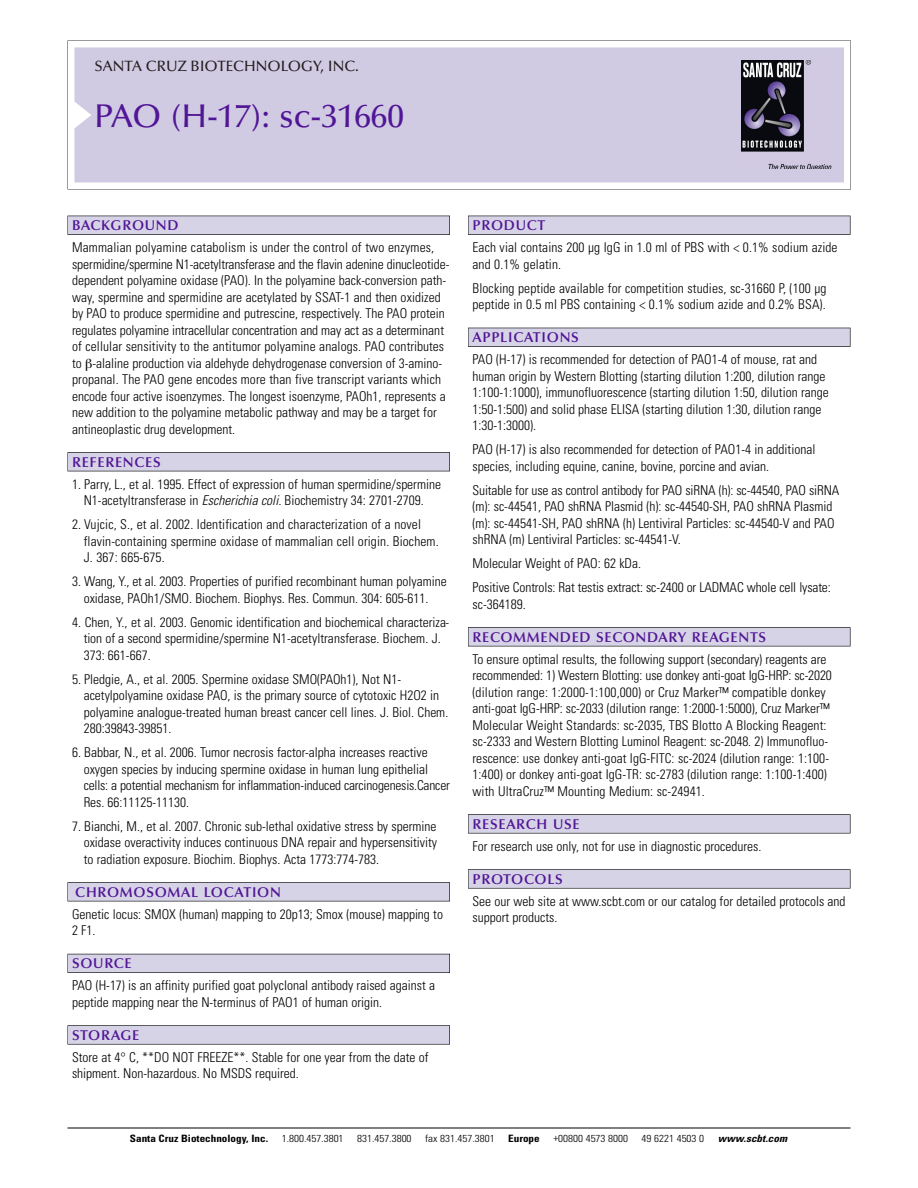
<style>
.page{position:relative;width:918px;height:1188px;background:#fff}
.page>*{position:absolute;margin:0;border:0;box-sizing:border-box;transform-origin:0 0}
.t1{font:500 33px "Optima";color:#511695}
.t2{font:500 15px "Optima";color:#231f20}
.t3{font:600 14.25px "Optima";letter-spacing:.05em;color:#511695}
.t4{font:300 condensed 13.5px/16.5px "Univers";color:#000}
.t5{font:300 condensed 10.2px "Univers";color:#000;scale:1.1 1}
.t6{font:700 condensed 10.2px "Univers";color:#000;scale:1.1 1}
.t7{font:italic 700 condensed 10.2px "Univers";letter-spacing:.005em;color:#000;scale:1.1 1}
.s1{font-style:italic}
</style>
<div class="page">
<svg style="left:68px;top:40px;width:783px;height:149px"></svg>
<div style="left:74px;top:47px;width:770px;height:135px;background:#d1cae3"></div>
<img style="left:741px;top:60px;width:90px;height:108px">
<div style="left:68px;top:216px;width:382px;height:19px;background:#525155"></div>
<div style="left:68px;top:216px;width:381px;height:18px;background:#d7d3e7"></div>
<div style="left:68px;top:452px;width:382px;height:19px;background:#525155"></div>
<div style="left:68px;top:453px;width:381px;height:18px;background:#d7d3e7"></div>
<div style="left:68px;top:882px;width:382px;height:19px;background:#545357"></div>
<div style="left:68px;top:883px;width:381px;height:18px;background:#d7d3e7"></div>
<div style="left:68px;top:954px;width:382px;height:19px;background:#54535a"></div>
<div style="left:68px;top:954px;width:381px;height:18px;background:#d7d3e7"></div>
<svg style="left:68px;top:1025px;width:382px;height:20px"></svg>
<div style="left:68px;top:1026px;width:381px;height:18px;background:#d7d3e7"></div>
<div style="left:468px;top:216px;width:382px;height:19px;background:#525155"></div>
<div style="left:468px;top:216px;width:382px;height:18px;background:#d7d3e7"></div>
<div style="left:468px;top:328px;width:382px;height:19px;background:#515055"></div>
<div style="left:468px;top:328px;width:382px;height:18px;background:#d7d3e7"></div>
<div style="left:468px;top:627px;width:382px;height:19px;background:#545357"></div>
<div style="left:468px;top:628px;width:382px;height:18px;background:#d7d3e7"></div>
<div style="left:468px;top:814px;width:382px;height:19px;background:#575759"></div>
<div style="left:468px;top:815px;width:382px;height:18px;background:#d7d3e7"></div>
<svg style="left:468px;top:869px;width:382px;height:20px"></svg>
<div style="left:468px;top:870px;width:382px;height:18px;background:#d7d3e7"></div>
<hr style="left:68px;top:1128px;width:782px;height:1px;background:#000">
<p class="t2" style="left:94px;top:61px;width:266px">SANTA CRUZ BIOTECHNOLOGY, INC.</p>
<h1 class="t1" style="left:94px;top:103px;width:311px">PAO (H-17): sc-31660</h1>
<p class="t3" style="left:72px;top:219px;width:108px">BACKGROUND</p>
<p class="t4" style="left:72px;top:240px;width:379px">Mammalian polyamine catabolism is under the control of two enzymes, spermidine/spermine N1-acetyltransferase and the flavin adenine dinucleotide&shy;dependent polyamine oxidase (PAO). In the polyamine back-conversion path&shy;way, spermine and spermidine are acetylated by SSAT-1 and then oxidized by PAO to produce spermidine and putrescine, respectively. The PAO protein regulates polyamine intracellular concentration and may act as a determinant of cellular sensitivity to the antitumor polyamine analogs. PAO contributes to -alaline production via aldehyde dehydrogenase conversion of 3-amino&shy;propanal. The PAO gene encodes more than five transcript variants which encode four active isoenzymes. The longest isoenzyme, PAOh1, represents a new addition to the polyamine metabolic pathway and may be a target for antineoplastic drug development.</p>
<p class="t3" style="left:72px;top:456px;width:90px">REFERENCES</p>
<p class="t4" style="left:72px;top:477px;width:371px;text-align:center">1. Parry, L., et al. 1995. Effect of expression of human spermidine/spermine<br>N1-acetyltransferase in <span class="s1">Escherichia coli.</span> Biochemistry 34: 2701-2709.</p>
<p class="t4" style="left:84px;top:517px;width:356px;text-indent:-12px">2. Vujcic, S., et al. 2002. Identification and characterization of a novel flavin-containing spermine oxidase of mammalian cell origin. Biochem.<br>J. 367: 665-675.</p>
<p class="t4" style="left:72px;top:574px;width:376px;text-align:center">3. Wang, Y., et al. 2003. Properties of purified recombinant human polyamine oxidase, PAOh1/SMO. Biochem. Biophys. Res. Commun. 304: 605-611.</p>
<p class="t4" style="left:84px;top:615px;width:367px;text-indent:-12px">4. Chen, Y., et al. 2003. Genomic identification and biochemical characteriza&shy;tion of a second spermidine/spermine N1-acetyltransferase. Biochem. J.<br>373: 661-667.</p>
<p class="t4" style="left:84px;top:672px;width:366px;text-indent:-12px">5. Pledgie, A., et al. 2005. Spermine oxidase SMO(PAOh1), Not N1- acetylpolyamine oxidase PAO, is the primary source of cytotoxic H2O2 in polyamine analogue-treated human breast cancer cell lines. J. Biol. Chem.<br>280:39843-39851.</p>
<p class="t4" style="left:84px;top:745px;width:368px;text-indent:-12px">6. Babbar, N., et al. 2006. Tumor necrosis factor-alpha increases reactive oxygen species by inducing spermine oxidase in human lung epithelial cells: a potential mechanism for inflammation-induced carcinogenesis.Cancer Res. 66:11125-11130.</p>
<p class="t4" style="left:84px;top:819px;width:355px;text-align:justify;text-indent:-12px">7. Bianchi, M., et al. 2007. Chronic sub-lethal oxidative stress by spermine oxidase overactivity induces continuous DNA repair and hypersensitivity to radiation exposure. Biochim. Biophys. Acta 1773:774-783.</p>
<p class="t3" style="left:75px;top:886px;width:207px">CHROMOSOMAL LOCATION</p>
<p class="t4" style="left:72px;top:907px;width:372px">Genetic locus: SMOX (human) mapping to 20p13; Smox (mouse) mapping to<br>2 F1.</p>
<p class="t3" style="left:72px;top:958px;width:61px">SOURCE</p>
<p class="t4" style="left:72px;top:978px;width:365px">PAO (H-17) is an affinity purified goat polyclonal antibody raised against a peptide mapping near the N-terminus of PAO1 of human origin.</p>
<p class="t3" style="left:72px;top:1029px;width:69px">STORAGE</p>
<p class="t4" style="left:72px;top:1050px;width:358px">Store at 4° C, **DO NOT FREEZE**. Stable for one year from the date of shipment. Non-hazardous. No MSDS required.</p>
<p class="t3" style="left:473px;top:219px;width:74px">PRODUCT</p>
<p class="t4" style="left:473px;top:240px;width:367px">Each vial contains 200 µg IgG in 1.0 ml of PBS with &lt; 0.1% sodium azide and 0.1% gelatin.</p>
<p class="t4" style="left:473px;top:281px;width:356px">Blocking peptide available for competition studies, sc-31660 P, (100 µg peptide in 0.5 ml PBS containing &lt; 0.1% sodium azide and 0.2% BSA).</p>
<p class="t3" style="left:473px;top:332px;width:108px">APPLICATIONS</p>
<p class="t4" style="left:473px;top:352px;width:358px">PAO (H-17) is recommended for detection of PAO1-4 of mouse, rat and human origin by Western Blotting (starting dilution 1:200, dilution range 1:100-1:1000), immunofluorescence (starting dilution 1:50, dilution range 1:50-1:500) and solid phase ELISA (starting dilution 1:30, dilution range 1:30-1:3000).</p>
<p class="t4" style="left:473px;top:442px;width:344px">PAO (H-17) is also recommended for detection of PAO1-4 in additional species, including equine, canine, bovine, porcine and avian.</p>
<p class="t4" style="left:473px;top:483px;width:368px">Suitable for use as control antibody for PAO siRNA (h): sc-44540, PAO siRNA (m): sc-44541, PAO shRNA Plasmid (h): sc-44540-SH, PAO shRNA Plasmid (m): sc-44541-SH, PAO shRNA (h) Lentiviral Particles: sc-44540-V and PAO shRNA (m) Lentiviral Particles: sc-44541-V.</p>
<p class="t4" style="left:473px;top:553px;width:360px;line-height:24px">Molecular Weight of PAO: 62 kDa.<br>Positive Controls: Rat testis extract: sc-2400 or LADMAC whole cell lysate:</p>
<p class="t4" style="left:473px;top:597px;width:55px">sc-364189.</p>
<p class="t3" style="left:473px;top:631px;width:295px">RECOMMENDED SECONDARY REAGENTS</p>
<p class="t4" style="left:473px;top:652px;width:361px">To ensure optimal results, the following support (secondary) reagents are recommended: 1) Western Blotting: use donkey anti-goat IgG-HRP: sc-2020 (dilution range: 1:2000-1:100,000) or Cruz Marker™ compatible donkey anti-goat IgG-HRP: sc-2033 (dilution range: 1:2000-1:5000), Cruz Marker™ Molecular Weight Standards: sc-2035, TBS Blotto A Blocking Reagent: sc-2333 and Western Blotting Luminol Reagent: sc-2048. 2) Immunofluo&shy;rescence: use donkey anti-goat IgG-FITC: sc-2024 (dilution range: 1:100- 1:400) or donkey anti-goat IgG-TR: sc-2783 (dilution range: 1:100-1:400) with UltraCruz™ Mounting Medium: sc-24941.</p>
<p class="t3" style="left:473px;top:818px;width:109px">RESEARCH USE</p>
<p class="t4" style="left:473px;top:839px;width:290px">For research use only, not for use in diagnostic procedures.</p>
<p class="t3" style="left:473px;top:873px;width:92px">PROTOCOLS</p>
<p class="t4" style="left:473px;top:894px;width:375px">See our web site at www.scbt.com or our catalog for detailed protocols and support products.</p>
<p class="t6" style="left:130px;top:1135px;width:127px">Santa Cruz Biotechnology, Inc.</p>
<p class="t5" style="left:282px;top:1135px;width:58px">1.800.457.3801</p>
<p class="t5" style="left:357px;top:1135px;width:51px">831.457.3800</p>
<p class="t5" style="left:425px;top:1135px;width:65px">fax 831.457.3801</p>
<p class="t6" style="left:508px;top:1135px;width:30px">Europe</p>
<p class="t5" style="left:553px;top:1135px;width:69px">+00800 4573 8000</p>
<p class="t5" style="left:642px;top:1135px;width:58px">49 6221 4503 0</p>
<p class="t7" style="left:718px;top:1135px;width:64px">www.scbt.com</p>
</div>
